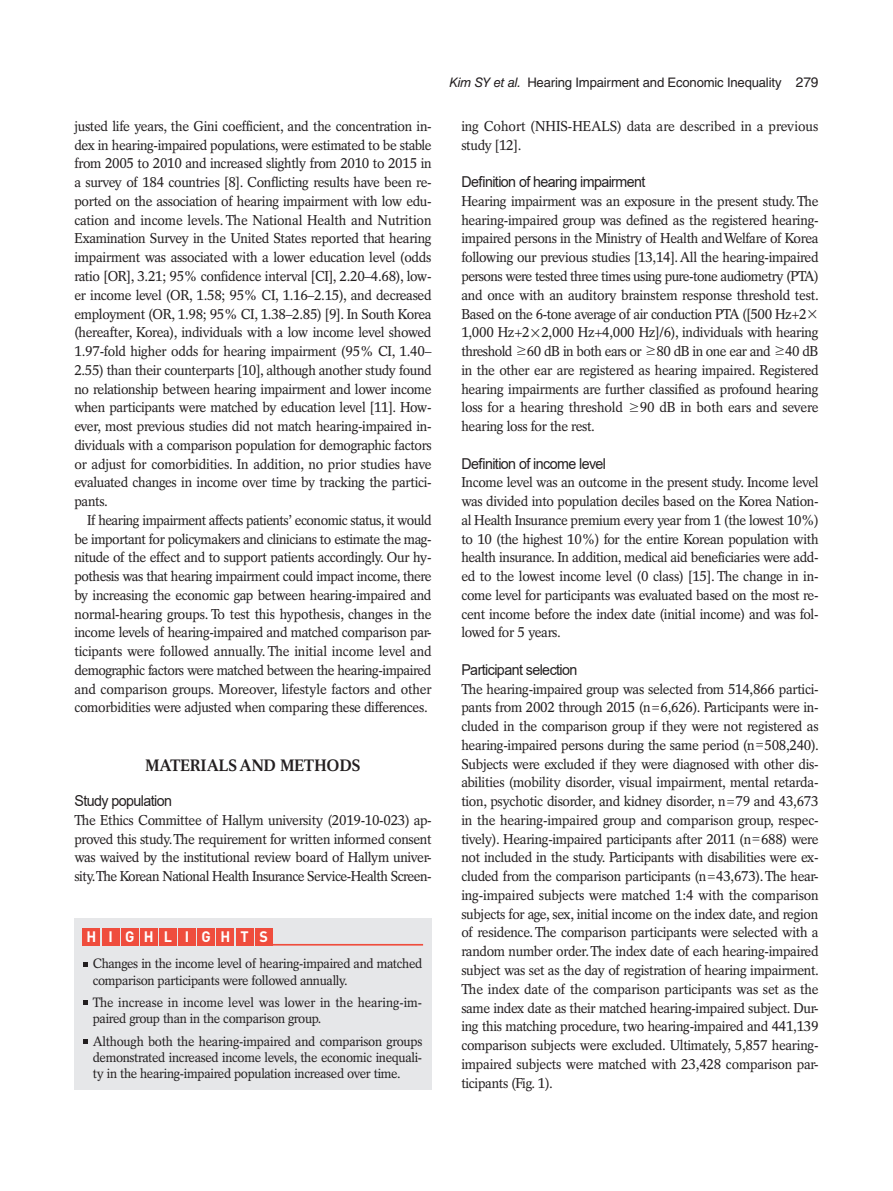
<style>
.page{position:relative;width:893px;height:1191px;background:#fff}
.page>*{position:absolute;margin:0;border:0;box-sizing:border-box;transform-origin:0 0}
.본문_대제목{font:700 16.5px "Rotation LT Std";color:#231f20;scale:.95 1}
.본문_중제목{font:15px "Arial";letter-spacing:-.04em;color:#231f20;scale:.95 1}
.t1{font:700 15px "DIN Pro";color:#fff;scale:.96 1}
.본문{font:14.25px/18.8px "Rotation LT Std";letter-spacing:-.025em;color:#231f20;text-align:justify;scale:.95 1}
.본문-2{font:14.25px/18.8px "Rotation LT Std";letter-spacing:-.005em;color:#231f20;scale:.95 1}
.하이라이트{font:13.5px/16.2px "Rotation LT Std";letter-spacing:-.025em;color:#231f20;scale:.95 1}
.t2{font:13.05px "Helvetica LT Std";letter-spacing:-.015em;color:#231f20}
.s1{font-style:italic}
.s2{font-size:13.8px}
.s3{font-family:"Dotum"}
</style>
<div class="page">
<div style="left:74px;top:947px;width:358px;height:143px;background:#e6e7e9"></div>
<svg style="left:84px;top:962px;width:4px;height:4px"></svg>
<svg style="left:84px;top:1000px;width:4px;height:5px"></svg>
<svg style="left:84px;top:1039px;width:4px;height:4px"></svg>
<div style="left:74px;top:918px;width:358px;height:29px;background:#e6e7e9"></div>
<div style="left:83px;top:928px;width:17px;height:17px;background:#ef4d3d"></div>
<div style="left:159px;top:928px;width:17px;height:17px;background:#ef4d3d"></div>
<div style="left:102px;top:928px;width:17px;height:17px;background:#ef4d3d"></div>
<div style="left:179px;top:928px;width:17px;height:17px;background:#ef4d3d"></div>
<div style="left:121px;top:928px;width:17px;height:17px;background:#ef4d3d"></div>
<div style="left:198px;top:928px;width:17px;height:17px;background:#ef4d3d"></div>
<div style="left:140px;top:928px;width:17px;height:17px;background:#ef4d3d"></div>
<div style="left:217px;top:928px;width:17px;height:17px;background:#ef4d3d"></div>
<div style="left:236px;top:928px;width:17px;height:17px;background:#ef4d3d"></div>
<div style="left:255px;top:928px;width:17px;height:17px;background:#ef4d3d"></div>
<hr style="left:272px;top:944px;width:151px;height:1px;background:#ef4d3d">
<p class="본문" style="left:74px;top:117px;width:378px">justed life years, the Gini coefficient, and the concentration in&shy;dex in hearing-impaired populations, were estimated to be stable from 2005 to 2010 and increased slightly from 2010 to 2015 in a survey of 184 countries [8]. Conflicting results have been re&shy;ported on the association of hearing impairment with low edu&shy;cation and income levels. The National Health and Nutrition Examination Survey in the United States reported that hearing impairment was associated with a lower education level (odds ratio [OR], 3.21; 95% confidence interval [CI], 2.20–4.68), low&shy;er income level (OR, 1.58; 95% CI, 1.16–2.15), and decreased employment (OR, 1.98; 95% CI, 1.38–2.85) [9]. In South Korea (hereafter, Korea), individuals with a low income level showed 1.97-fold higher odds for hearing impairment (95% CI, 1.40– 2.55) than their counterparts [10], although another study found no relationship between hearing impairment and lower income when participants were matched by education level [11]. How&shy;ever, most previous studies did not match hearing-impaired in&shy;dividuals with a comparison population for demographic factors or adjust for comorbidities. In addition, no prior studies have evaluated changes in income over time by tracking the partici&shy;pants.</p>
<p class="본문" style="left:74px;top:510px;width:378px;text-indent:13px">If hearing impairment affects patients’ economic status, it would be important for policymakers and clinicians to estimate the mag&shy;nitude of the effect and to support patients accordingly. Our hy&shy;pothesis was that hearing impairment could impact income, there by increasing the economic gap between hearing-impaired and normal-hearing groups. To test this hypothesis, changes in the income levels of hearing-impaired and matched comparison par&shy;ticipants were followed annually. The initial income level and demographic factors were matched between the hearing-impaired and comparison groups. Moreover, lifestyle factors and other comorbidities were adjusted when comparing these differences.</p>
<p class="본문_대제목" style="left:145px;top:755px;width:228px">MATERIALS AND METHODS</p>
<p class="본문_중제목" style="left:74px;top:790px;width:104px">Study population</p>
<p class="본문" style="left:74px;top:810px;width:377px">The Ethics Committee of Hallym university (2019-10-023) ap&shy;proved this study. The requirement for written informed consent was waived by the institutional review board of Hallym univer&shy;sity. The Korean National Health Insurance Service-Health Screen-</p>
<p class="t1" style="left:86px;top:926px;width:12px">H</p>
<p class="t1" style="left:108px;top:926px;width:6px">I</p>
<p class="t1" style="left:125px;top:926px;width:11px">G</p>
<p class="t1" style="left:144px;top:926px;width:12px">H</p>
<p class="t1" style="left:164px;top:926px;width:10px">L</p>
<p class="t1" style="left:185px;top:926px;width:6px">I</p>
<p class="t1" style="left:202px;top:926px;width:11px">G</p>
<p class="t1" style="left:220px;top:926px;width:12px">H</p>
<p class="t1" style="left:240px;top:926px;width:10px">T</p>
<p class="t1" style="left:259px;top:926px;width:10px">S</p>
<p class="하이라이트" style="left:93px;top:955px;width:348px">Changes in the income level of hearing-impaired and matched comparison participants were followed annually.</p>
<p class="하이라이트" style="left:93px;top:994px;width:348px">The increase in income level was lower in the hearing-im&shy;paired group than in the comparison group.</p>
<p class="하이라이트" style="left:93px;top:1033px;width:348px;text-align:justify">Although both the hearing-impaired and comparison groups demonstrated increased income levels, the economic inequali&shy;ty in the hearing-impaired population increased over time.</p>
<p class="t2" style="left:449px;top:75px;width:371px"><span class="s1">Kim SY et al.</span> Hearing Impairment and Economic Inequality <span class="s2">279</span></p>
<p class="본문-2" style="left:461px;top:117px;width:377px">ing Cohort (NHIS-HEALS) data are described in a previous study [12].</p>
<p class="본문_중제목" style="left:461px;top:172px;width:195px">Definition of hearing impairment</p>
<p class="본문" style="left:461px;top:192px;width:378px">Hearing impairment was an exposure in the present study. The hearing-impaired group was defined as the registered hearing&shy;impaired persons in the Ministry of Health and Welfare of Korea following our previous studies [13,14]. All the hearing-impaired persons were tested three times using pure-tone audiometry (PTA) and once with an auditory brainstem response threshold test.<br>Based on the 6-tone average of air conduction PTA ([500 Hz+2<span class="s3">× </span>1,000 Hz+2<span class="s3">×</span>2,000 Hz+4,000 Hz]/6), individuals with hearing threshold <span class="s3">≥</span>60 dB in both ears or <span class="s3">≥</span>80 dB in one ear and <span class="s3">≥</span>40 dB in the other ear are registered as hearing impaired. Registered hearing impairments are further classified as profound hearing loss for a hearing threshold <span class="s3">≥</span>90 dB in both ears and severe hearing loss for the rest.</p>
<p class="본문_중제목" style="left:461px;top:453px;width:154px">Definition of income level</p>
<p class="본문" style="left:461px;top:473px;width:378px">Income level was an outcome in the present study. Income level was divided into population deciles based on the Korea Nation&shy;al Health Insurance premium every year from 1 (the lowest 10%) to 10 (the highest 10%) for the entire Korean population with health insurance. In addition, medical aid beneficiaries were add&shy;ed to the lowest income level (0 class) [15]. The change in in&shy;come level for participants was evaluated based on the most re&shy;cent income before the index date (initial income) and was fol&shy;lowed for 5 years.</p>
<p class="본문_중제목" style="left:461px;top:659px;width:124px">Participant selection</p>
<p class="본문" style="left:461px;top:679px;width:378px">The hearing-impaired group was selected from 514,866 partici&shy;pants from 2002 through 2015 (n<span class="s3">=</span>6,626). Participants were in&shy;cluded in the comparison group if they were not registered as hearing-impaired persons during the same period (n<span class="s3">=</span>508,240).<br>Subjects were excluded if they were diagnosed with other dis&shy;abilities (mobility disorder, visual impairment, mental retarda&shy;tion, psychotic disorder, and kidney disorder, n<span class="s3">=</span>79 and 43,673 in the hearing-impaired group and comparison group, respec&shy;tively). Hearing-impaired participants after 2011 (n<span class="s3">=</span>688) were not included in the study. Participants with disabilities were ex&shy;cluded from the comparison participants (n<span class="s3">=</span>43,673). The hear&shy;ing-impaired subjects were matched 1:4 with the comparison subjects for age, sex, initial income on the index date, and region of residence. The comparison participants were selected with a random number order. The index date of each hearing-impaired subject was set as the day of registration of hearing impairment.<br>The index date of the comparison participants was set as the same index date as their matched hearing-impaired subject. Dur&shy;ing this matching procedure, two hearing-impaired and 441,139 comparison subjects were excluded. Ultimately, 5,857 hearing&shy;impaired subjects were matched with 23,428 comparison par&shy;ticipants (Fig. 1).</p>
</div>
